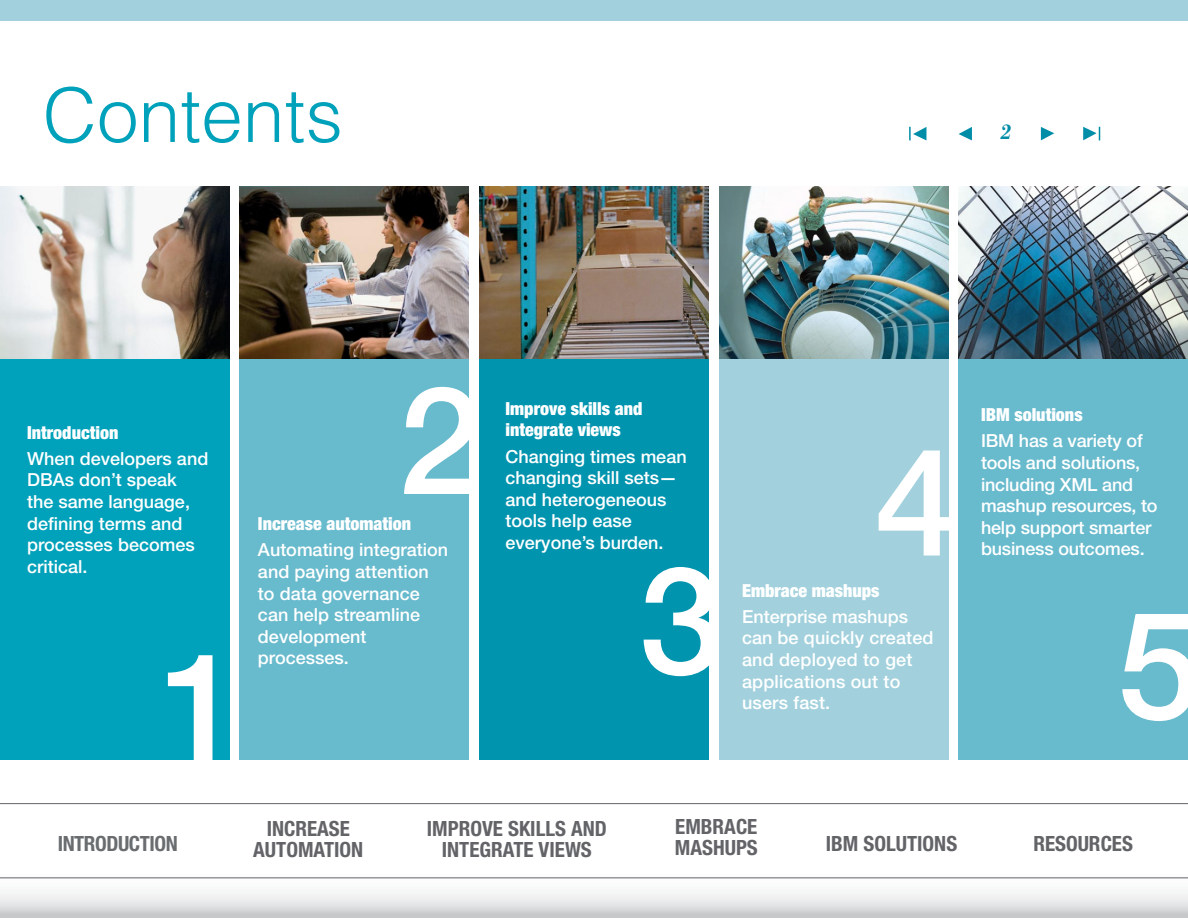
<style>
.page{position:relative;width:1188px;height:918px;background:#fff}
.page>*{position:absolute;margin:0;border:0;box-sizing:border-box;transform-origin:0 0}
.t1{font:500 150px "Helvetica Neue LT Pro";color:#fff}
.t2{font:300 75px "Helvetica";color:#00a1ba}
.t3{font:700 condensed 21px/21px "Helvetica Neue LT Pro";color:#636468;text-align:center}
.t4{font:700 condensed 21px "Helvetica Neue LT Pro";letter-spacing:-.02em;color:#6a6d70}
.t5{font:italic 500 21px "Bodoni BE";color:#008da8}
.t6{font:500 18px/21.6px "Helvetica Neue LT Pro";color:#fff}
.t7{font:900 condensed 18px/21.6px "Helvetica Neue LT Pro";color:#fff}
</style>
<div class="page">
<svg style="left:0;top:804px;width:1188px;height:114px"></svg>
<div style="left:240px;top:356px;width:229px;height:404px;background:#68bacd"></div>
<div style="left:0;top:356px;width:229px;height:404px;background:#00a1ba"></div>
<img style="left:0;top:186px;width:229px;height:172px">
<img style="left:240px;top:186px;width:229px;height:172px">
<hr style="left:0;top:877px;width:1188px;height:1px;background:#636468">
<div style="left:959px;top:355px;width:229px;height:405px;background:#68bacd"></div>
<img style="left:959px;top:186px;width:229px;height:172px">
<hr style="left:0;top:803px;width:1188px;height:1px;background:#636468">
<div style="left:479px;top:354px;width:230px;height:406px;background:#0094af"></div>
<img style="left:479px;top:186px;width:230px;height:172px">
<div style="left:719px;top:355px;width:229px;height:405px;background:#a2d1dd"></div>
<img style="left:719px;top:186px;width:229px;height:172px">
<svg style="left:1041px;top:127px;width:13px;height:13px"></svg>
<svg style="left:959px;top:127px;width:13px;height:13px"></svg>
<svg style="left:909px;top:127px;width:17px;height:13px"></svg>
<svg style="left:1083px;top:127px;width:17px;height:13px"></svg>
<div style="left:0;top:0;width:1188px;height:20px;background:#a2d1dd"></div>
<h2 class="t2" style="left:43px;top:69px;width:302px">Contents</h2>
<p class="t5" style="left:1000px;top:120px;width:12px">2</p>
<p class="t7" style="left:27px;top:421px;width:93px">Introduction</p>
<p class="t6" style="left:27px;top:447px;width:183px">When developers and<br>DBAs don’t speak<br>the same language, defining terms and processes becomes critical.</p>
<h1 class="t1" style="left:160px;top:617px;width:85px">1</h1>
<p class="t4" style="left:58px;top:831px;width:122px">INTRODUCTION</p>
<h1 class="t1" style="left:398px;top:350px;width:85px">2</h1>
<p class="t7" style="left:258px;top:513px;width:155px">Increase automation</p>
<p class="t6" style="left:258px;top:539px;width:192px">Automating integration and paying attention to data governance can help streamline development processes.</p>
<p class="t7" style="left:506px;top:398px;width:139px">Improve skills and integrate views</p>
<p class="t6" style="left:506px;top:445px;width:183px">Changing times mean changing skill sets— and heterogeneous tools help ease everyone’s burden.</p>
<h1 class="t1" style="left:639px;top:531px;width:85px">3</h1>
<h1 class="t1" style="left:875px;top:412px;width:85px">4</h1>
<p class="t7" style="left:742px;top:579px;width:139px">Embrace mashups</p>
<p class="t6" style="left:742px;top:605px;width:193px">Enterprise mashups can be quickly created and deployed to get applications out to users fast.</p>
<p class="t7" style="left:981px;top:404px;width:103px">IBM solutions</p>
<p class="t6" style="left:981px;top:430px;width:178px">IBM has a variety of tools and solutions, including XML and mashup resources, to help support smarter business outcomes.</p>
<h1 class="t1" style="left:1117px;top:575px;width:85px">5</h1>
<p class="t3" style="left:253px;top:818px;width:112px">INCREASE<br>AUTOMATION</p>
<p class="t3" style="left:427px;top:818px;width:182px">IMPROVE SKILLS AND<br>INTEGRATE VIEWS</p>
<p class="t3" style="left:675px;top:816px;width:84px;text-align:left">EMBRACE<br>MASHUPS</p>
<p class="t3" style="left:826px;top:833px;width:133px">IBM SOLUTIONS</p>
<p class="t3" style="left:1033px;top:833px;width:101px">RESOURCES</p>
</div>
